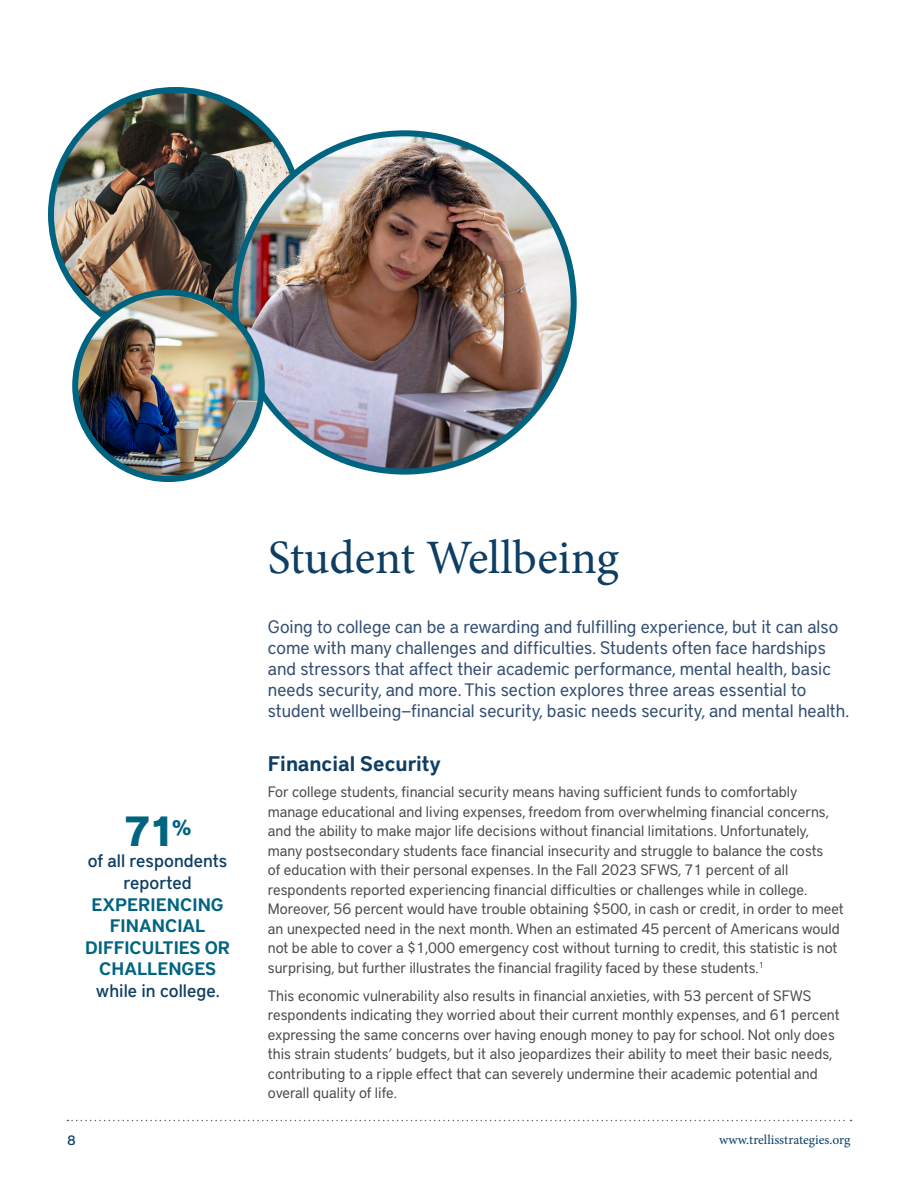
<style>
.page{position:relative;width:918px;height:1188px;background:#fff}
.page>*{position:absolute;margin:0;border:0;box-sizing:border-box;transform-origin:0 0}
.t1{font:48px "Minion Pro";color:#0e3e63}
.t2{font:700 42px "District Pro";color:#006481}
.t3{font:600 21px "District Pro";color:#0e3e63}
.Body{font:18px/21px "District Pro";color:#354f72}
.t4{font:600 18px/21.6px "District Pro";color:#006481;text-align:center}
.Body-2{font:15px/19.5px "District Pro";color:#4d4d4f}
.t5{font:13.5px "Minion Pro";color:#0e3e63}
.t6{font:500 13.5px "District Pro";color:#0e3e63}
.s1{font-weight:500;color:#0e3e63}
</style>
<div class="page">
<svg style="left:68px;top:1120px;width:783px;height:1px"></svg>
<img style="left:51px;top:90px;width:249px;height:244px">
<img style="left:235px;top:133px;width:339px;height:339px;border-radius:169px">
<img style="left:75px;top:292px;width:187px;height:187px;border-radius:93px">
<div style="left:72px;top:290px;width:193px;height:192px;border:6px solid #006481;border-radius:50%"></div>
<p class="t2" style="left:124px;top:800px;width:69px">71<sup>%</sup></p>
<p class="t4" style="left:85px;top:849px;width:147px"><span class="s1">of all respondents reported<br></span>EXPERIENCING<br>FINANCIAL<br>DIFFICULTIES OR<br>CHALLENGES <span class="s1">while in college.</span></p>
<h1 class="t1" style="left:268px;top:525px;width:353px">Student Wellbeing</h1>
<p class="Body" style="left:268px;top:615px;width:583px">Going to college can be a rewarding and fulfilling experience, but it can also come with many challenges and difficulties. Students often face hardships and stressors that affect their academic performance, mental health, basic needs security, and more. This section explores three areas essential to student wellbeing—financial security, basic needs security, and mental health.</p>
<h2 class="t3" style="left:268px;top:749px;width:175px">Financial Security</h2>
<p class="Body-2" style="left:268px;top:781px;width:577px">For college students, financial security means having sufficient funds to comfortably manage educational and living expenses, freedom from overwhelming financial concerns, and the ability to make major life decisions without financial limitations. Unfortunately, many postsecondary students face financial insecurity and struggle to balance the costs<br>of education with their personal expenses. In the Fall 2023 SFWS, 71 percent of all respondents reported experiencing financial difficulties or challenges while in college.<br>Moreover, 56 percent would have trouble obtaining $500, in cash or credit, in order to meet an unexpected need in the next month. When an estimated 45 percent of Americans would not be able to cover a $1,000 emergency cost without turning to credit, this statistic is not surprising, but further illustrates the financial fragility faced by these students.<sup>1</sup></p>
<p class="Body-2" style="left:268px;top:985px;width:573px">This economic vulnerability also results in financial anxieties, with 53 percent of SFWS respondents indicating they worried about their current monthly expenses, and 61 percent expressing the same concerns over having enough money to pay for school. Not only does this strain students’ budgets, but it also jeopardizes their ability to meet their basic needs, contributing to a ripple effect that can severely undermine their academic potential and overall quality of life.</p>
<p class="t6" style="left:68px;top:1131px;width:10px">8</p>
<p class="t5" style="left:719px;top:1130px;width:133px">www.trellisstrategies.org</p>
</div>
